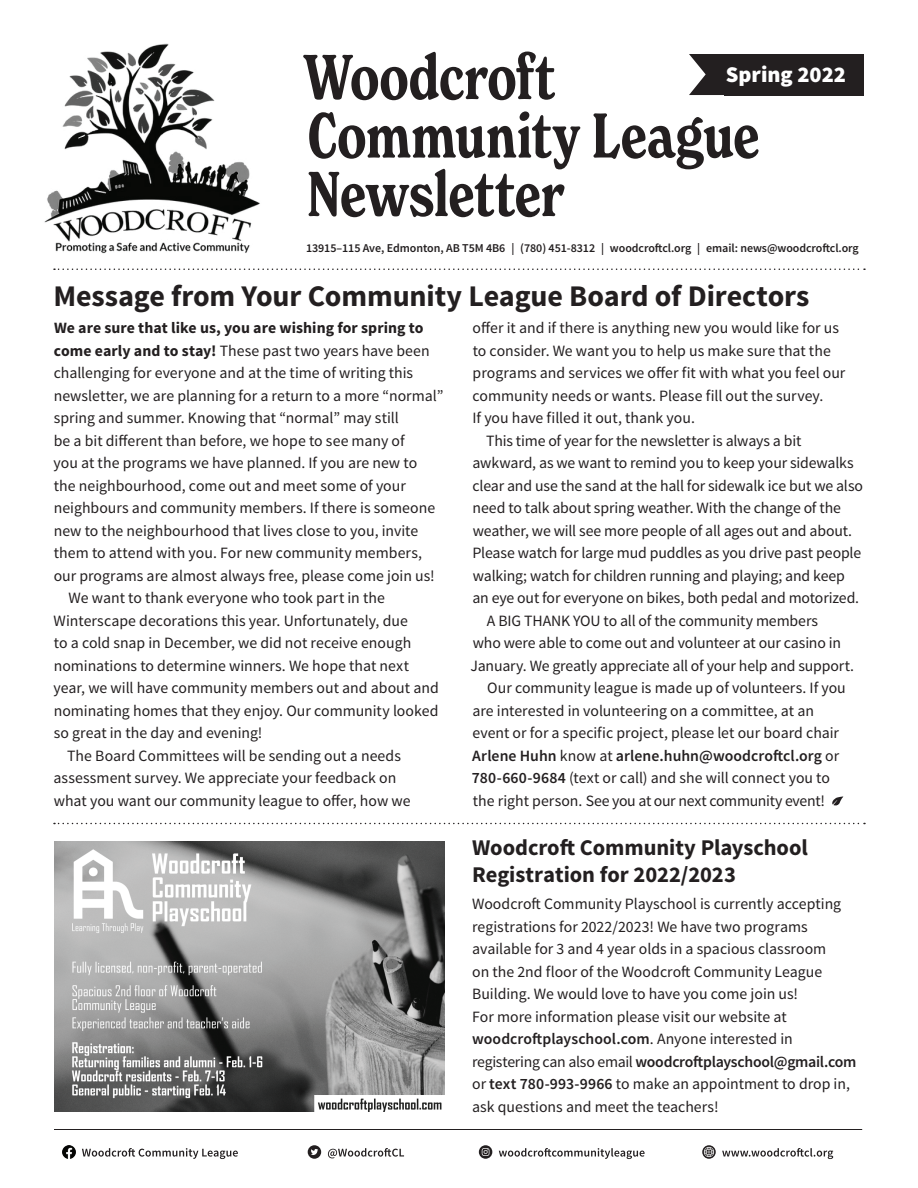
<style>
.page{position:relative;width:918px;height:1188px;background:#fff}
.page>*{position:absolute;margin:0;border:0;box-sizing:border-box;transform-origin:0 0}
.t1{font:700 30px "Source Sans Pro";letter-spacing:-.005em;color:#231f20}
.t2{font:700 22.5px/27px "Source Sans Pro";letter-spacing:-.005em;color:#231f20}
.t3{font:900 22.5px "Source Sans Pro";color:#fff}
.t4{font:15.75px/22.5px "Source Sans Pro";color:#231f20}
.t5{font:600 15.75px "Source Sans Pro";letter-spacing:.005em;color:#231f20}
.t6{font:700 15.75px "Source Sans Pro";letter-spacing:.005em;color:#231f20}
.t7{font:600 12px "Source Sans Pro";letter-spacing:-.005em;color:#231f20}
.s1{font-weight:700}
.s2{font-weight:400}
.s3{font-weight:600}
</style>
<div class="page">
<svg style="left:689px;top:54px;width:36px;height:41px"></svg>
<img style="left:44px;top:43px;width:216px;height:227px">
<svg style="left:309px;top:111px;width:450px;height:106px"></svg>
<svg style="left:303px;top:52px;width:252px;height:48px"></svg>
<div style="left:725px;top:54px;width:139px;height:41px;background:#231f20"></div>
<hr style="left:54px;top:1129px;width:808px;height:1px;background:#231f20">
<svg style="left:54px;top:268px;width:811px;height:2px"></svg>
<svg style="left:54px;top:823px;width:811px;height:1px"></svg>
<svg style="left:832px;top:796px;width:11px;height:10px"></svg>
<img style="left:54px;top:842px;width:391px;height:269px">
<svg style="left:82px;top:1148px;width:156px;height:11px"></svg>
<img style="left:62px;top:1145px;width:14px;height:14px">
<svg style="left:328px;top:1148px;width:76px;height:10px"></svg>
<div style="left:308px;top:1145px;width:13px;height:14px;background:#231f20;border-radius:50%"></div>
<svg style="left:311px;top:1149px;width:7px;height:6px"></svg>
<svg style="left:499px;top:1148px;width:146px;height:11px"></svg>
<svg style="left:479px;top:1145px;width:13px;height:14px"></svg>
<svg style="left:479px;top:1148px;width:13px;height:10px"></svg>
<svg style="left:722px;top:1148px;width:111px;height:11px"></svg>
<svg style="left:702px;top:1145px;width:14px;height:14px"></svg>
<svg style="left:704px;top:1147px;width:10px;height:10px"></svg>
<h2 class="t3" style="left:726px;top:58px;width:122px">Spring 2022</h2>
<p class="t7" style="left:306px;top:240px;width:554px">13915–115 Ave, Edmonton, AB T5M 4B6 | (780) 451-8312 | woodcroftcl.org | email: news@woodcroftcl.org</p>
<h1 class="t1" style="left:53px;top:277px;width:758px">Message from Your Community League Board of Directors</h1>
<p class="t6" style="left:54px;top:318px;width:371px">We are sure that like us, you are wishing for spring to</p>
<p class="t4" style="left:54px;top:339px;width:377px"><span class="s1">come early and to stay!</span> These past two years have been</p>
<p class="t4" style="left:54px;top:362px;width:361px">challenging for everyone and at the time of writing this</p>
<p class="t4" style="left:54px;top:384px;width:391px">newsletter, we are planning for a return to a more “normal”</p>
<p class="t4" style="left:54px;top:407px;width:347px">spring and summer. Knowing that “normal” may still</p>
<p class="t4" style="left:54px;top:429px;width:352px">be a bit different than before, we hope to see many of</p>
<p class="t4" style="left:54px;top:452px;width:365px">you at the programs we have planned. If you are new to</p>
<p class="t4" style="left:54px;top:474px;width:353px">the neighbourhood, come out and meet some of your</p>
<p class="t4" style="left:54px;top:497px;width:383px">neighbours and community members. If there is someone</p>
<p class="t4" style="left:54px;top:519px;width:366px">new to the neighbourhood that lives close to you, invite</p>
<p class="t4" style="left:54px;top:542px;width:370px">them to attend with you. For new community members,</p>
<p class="t4" style="left:54px;top:564px;width:383px">our programs are almost always free, please come join us!</p>
<p class="t4" style="left:69px;top:587px;width:318px">We want to thank everyone who took part in the</p>
<p class="t4" style="left:54px;top:609px;width:356px">Winterscape decorations this year. Unfortunately, due</p>
<p class="t4" style="left:54px;top:632px;width:359px">to a cold snap in December, we did not receive enough</p>
<p class="t4" style="left:54px;top:654px;width:357px">nominations to determine winners. We hope that next</p>
<p class="t4" style="left:54px;top:677px;width:387px">year, we will have community members out and about and</p>
<p class="t4" style="left:54px;top:699px;width:386px">nominating homes that they enjoy. Our community looked</p>
<p class="t4" style="left:54px;top:722px;width:210px">so great in the day and evening!</p>
<p class="t4" style="left:67px;top:744px;width:335px">The Board Committees will be sending out a needs</p>
<p class="t4" style="left:54px;top:767px;width:344px">assessment survey. We appreciate your feedback on</p>
<p class="t4" style="left:54px;top:789px;width:358px">what you want our community league to offer, how we</p>
<p class="t4" style="left:473px;top:317px;width:368px">offer it and if there is anything new you would like for us</p>
<p class="t4" style="left:473px;top:339px;width:360px">to consider. We want you to help us make sure that the</p>
<p class="t4" style="left:473px;top:362px;width:374px">programs and services we offer fit with what you feel our</p>
<p class="t4" style="left:473px;top:384px;width:352px">community needs or wants. Please fill out the survey.</p>
<p class="t4" style="left:473px;top:407px;width:224px">If you have filled it out, thank you.</p>
<p class="t4" style="left:486px;top:429px;width:317px">This time of year for the newsletter is always a bit</p>
<p class="t4" style="left:472px;top:452px;width:383px">awkward, as we want to remind you to keep your sidewalks</p>
<p class="t4" style="left:473px;top:474px;width:392px">clear and use the sand at the hall for sidewalk ice but we also</p>
<p class="t4" style="left:473px;top:497px;width:370px">need to talk about spring weather. With the change of the</p>
<p class="t4" style="left:473px;top:519px;width:381px">weather, we will see more people of all ages out and about.</p>
<p class="t4" style="left:473px;top:542px;width:390px">Please watch for large mud puddles as you drive past people</p>
<p class="t4" style="left:473px;top:565px;width:374px">walking; watch for children running and playing; and keep</p>
<p class="t4" style="left:472px;top:587px;width:388px">an eye out for everyone on bikes, both pedal and motorized.</p>
<p class="t4" style="left:487px;top:610px;width:333px">A BIG THANK YOU to all of the community members</p>
<p class="t4" style="left:473px;top:632px;width:370px">who were able to come out and volunteer at our casino in</p>
<p class="t4" style="left:471px;top:655px;width:385px">January. We greatly appreciate all of your help and support.</p>
<p class="t4" style="left:487px;top:677px;width:360px">Our community league is made up of volunteers. If you</p>
<p class="t4" style="left:472px;top:700px;width:343px">are interested in volunteering on a committee, at an</p>
<p class="t4" style="left:473px;top:722px;width:368px">event or for a specific project, please let our board chair</p>
<p class="t5" style="left:472px;top:746px;width:368px">Arlene Huhn <span class="s2">know at</span> arlene.huhn@woodcroftcl.org <span class="s2">or</span></p>
<p class="t4" style="left:472px;top:767px;width:360px"><span class="s3">780-660-9684</span> (text or call) and she will connect you to</p>
<p class="t4" style="left:473px;top:790px;width:354px">the right person. See you at our next community event!</p>
<h2 class="t2" style="left:472px;top:835px;width:337px">Woodcroft Community Playschool<br>Registration for 2022/2023</h2>
<p class="t4" style="left:472px;top:893px;width:386px">Woodcroft Community Playschool is currently accepting registrations for 2022/2023! We have two programs available for 3 and 4 year olds in a spacious classroom<br>on the 2nd floor of the Woodcroft Community League Building. We would love to have you come join us!<br>For more information please visit our website at <span class="s3">woodcroftplayschool.com</span>. Anyone interested in registering can also email <span class="s3">woodcroftplayschool@gmail.com </span>or <span class="s3">text 780-993-9966</span> to make an appointment to drop in, ask questions and meet the teachers!</p>
</div>
